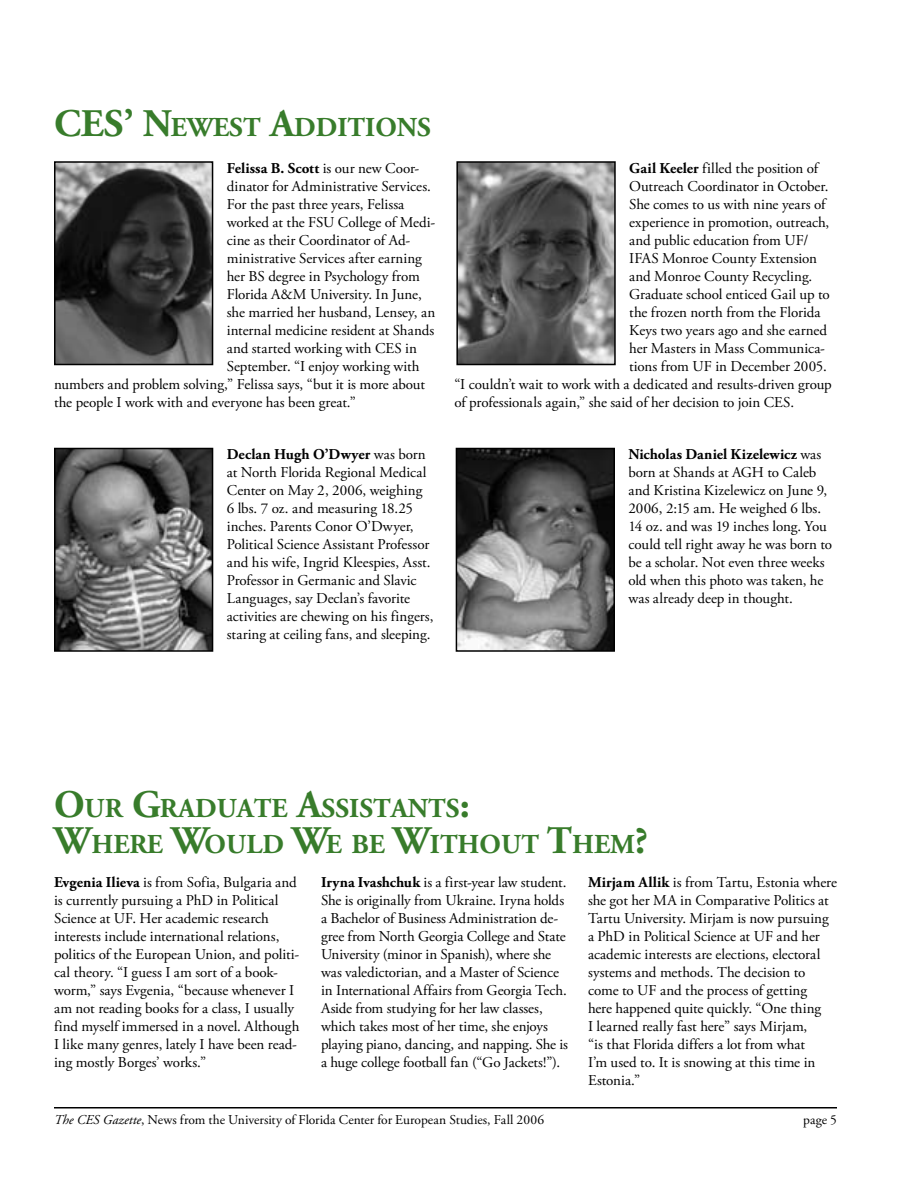
<style>
.page{position:relative;width:918px;height:1188px;background:#fff}
.page>*{position:absolute;margin:0;border:0;box-sizing:border-box;transform-origin:0 0}
.t1{font:700 27.3px/36px "Adobe Garamond Pro";color:#387c2b}
.t2{font:15px/18px "Adobe Garamond Pro";color:#000}
.t3{font:700 15px "Adobe Garamond Pro";letter-spacing:.005em;color:#000}
.t4{font:13.5px "Adobe Garamond Pro";color:#000}
.s1{font-size:39px}
.s2{font-weight:400}
.s3{font-weight:700}
.s4{font-style:italic}
</style>
<div class="page">
<hr style="left:54px;top:1107px;width:783px;height:1px;background:#000">
<img style="left:57px;top:164px;width:153px;height:198px">
<div style="left:54px;top:161px;width:159px;height:204px;border:2px solid #000"></div>
<img style="left:459px;top:164px;width:154px;height:198px">
<div style="left:456px;top:161px;width:160px;height:204px;border:2px solid #000"></div>
<img style="left:57px;top:451px;width:153px;height:198px">
<div style="left:54px;top:448px;width:159px;height:204px;border:2px solid #000"></div>
<img style="left:459px;top:451px;width:153px;height:198px">
<div style="left:456px;top:448px;width:159px;height:204px;border:2px solid #000"></div>
<h1 class="t1" style="left:54px;top:110px;width:379px"><span class="s1">CES ’ N</span>ewest <span class="s1">A</span>dd itions</h1>
<p class="t3" style="left:227px;top:159px;width:194px">Felissa B. Scott <span class="s2">is our new Coor-</span></p>
<p class="t2" style="left:227px;top:178px;width:206px">dinator for Administrative Services.</p>
<p class="t2" style="left:227px;top:196px;width:179px">For the past three years, Felissa</p>
<p class="t2" style="left:227px;top:214px;width:210px">worked at the FSU College of Medi-</p>
<p class="t2" style="left:227px;top:232px;width:185px">cine as their Coordinator of Ad-</p>
<p class="t2" style="left:227px;top:250px;width:197px">ministrative Services after earning</p>
<p class="t2" style="left:227px;top:268px;width:195px">her BS degree in Psychology from</p>
<p class="t2" style="left:227px;top:286px;width:197px">Florida A&amp;M University. In June,</p>
<p class="t2" style="left:227px;top:304px;width:210px">she married her husband, Lensey, an</p>
<p class="t2" style="left:227px;top:322px;width:209px">internal medicine resident at Shands</p>
<p class="t2" style="left:227px;top:340px;width:192px">and started working with CES in</p>
<p class="t2" style="left:227px;top:358px;width:194px">September. “I enjoy working with</p>
<p class="t2" style="left:54px;top:376px;width:372px">numbers and problem solving,” Felissa says, “but it is more about</p>
<p class="t2" style="left:54px;top:394px;width:303px">the people I work with and everyone has been great.”</p>
<p class="t2" style="left:629px;top:160px;width:191px"><span class="s3">Gail Keeler</span> filled the position of</p>
<p class="t2" style="left:629px;top:178px;width:201px">Outreach Coordinator in October.</p>
<p class="t2" style="left:629px;top:196px;width:198px">She comes to us with nine years of</p>
<p class="t2" style="left:629px;top:214px;width:202px">experience in promotion, outreach,</p>
<p class="t2" style="left:629px;top:232px;width:181px">and public education from UF/</p>
<p class="t2" style="left:629px;top:250px;width:189px">IFAS Monroe County Extension</p>
<p class="t2" style="left:629px;top:268px;width:185px">and Monroe County Recycling.</p>
<p class="t2" style="left:629px;top:286px;width:202px">Graduate school enticed Gail up to</p>
<p class="t2" style="left:629px;top:304px;width:193px">the frozen north from the Florida</p>
<p class="t2" style="left:629px;top:322px;width:199px">Keys two years ago and she earned</p>
<p class="t2" style="left:629px;top:340px;width:197px">her Masters in Mass Communica-</p>
<p class="t2" style="left:629px;top:358px;width:199px">tions from UF in December 2005.</p>
<p class="t2" style="left:454px;top:376px;width:379px">“I couldn’t wait to work with a dedicated and results-driven group</p>
<p class="t2" style="left:454px;top:394px;width:341px">of professionals again,” she said of her decision to join CES.</p>
<p class="t2" style="left:227px;top:446px;width:208px"><span class="s3">Declan Hugh O’Dwyer</span> was born at North Florida Regional Medical Center on May 2, 2006, weighing 6 lbs. 7 oz. and measuring 18.25 inches. Parents Conor O’Dwyer, Political Science Assistant Professor and his wife, Ingrid Kleespies, Asst.<br>Professor in Germanic and Slavic Languages, say Declan’s favorite activities are chewing on his fingers, staring at ceiling fans, and sleeping.</p>
<p class="t2" style="left:628px;top:446px;width:205px"><span class="s3">Nicholas Daniel Kizelewicz</span> was born at Shands at AGH to Caleb and Kristina Kizelewicz on June 9,<br>2006, 2:15 am. He weighed 6 lbs.<br>14 oz. and was 19 inches long. You could tell right away he was born to be a scholar. Not even three weeks old when this photo was taken, he was already deep in thought.</p>
<h1 class="t1" style="left:54px;top:791px;width:595px"><span class="s1">O</span>ur <span class="s1">G</span>raduate <span class="s1">A</span>ssistants<span class="s1">:<br>W</span>here <span class="s1">W</span>ould <span class="s1">W</span>e be <span class="s1">W</span>ithout <span class="s1">T</span>hem<span class="s1">?</span></h1>
<p class="t2" style="left:54px;top:873px;width:247px"><span class="s3">Evgenia Ilieva</span> is from Sofia, Bulgaria and is currently pursuing a PhD in Political Science at UF. Her academic research interests include international relations, politics of the European Union, and politi&shy;cal theory. “I guess I am sort of a book&shy;worm,” says Evgenia, “because whenever I am not reading books for a class, I usually find myself immersed in a novel. Although I like many genres, lately I have been read&shy;ing mostly Borges’ works.”</p>
<p class="t2" style="left:321px;top:873px;width:249px"><span class="s3">Iryna Ivashchuk</span> is a first-year law student.<br>She is originally from Ukraine. Iryna holds a Bachelor of Business Administration de&shy;gree from North Georgia College and State University (minor in Spanish), where she was valedictorian, and a Master of Science in International Affairs from Georgia Tech.<br>Aside from studying for her law classes, which takes most of her time, she enjoys playing piano, dancing, and napping. She is a huge college football fan (“Go Jackets!”).</p>
<p class="t2" style="left:588px;top:873px;width:250px"><span class="s3">Mirjam Allik</span> is from Tartu, Estonia where she got her MA in Comparative Politics at Tartu University. Mirjam is now pursuing a PhD in Political Science at UF and her academic interests are elections, electoral systems and methods. The decision to come to UF and the process of getting<br>here happened quite quickly. “One thing<br>I learned really fast here” says Mirjam,<br>“is that Florida differs a lot from what<br>I’m used to. It is snowing at this time in Estonia.”</p>
<p class="t4" style="left:54px;top:1111px;width:492px"><span class="s4">The CES Gazette</span>, News from the University of Florida Center for European Studies, Fall 2006</p>
<p class="t4" style="left:803px;top:1111px;width:25px">page</p>
</div>
